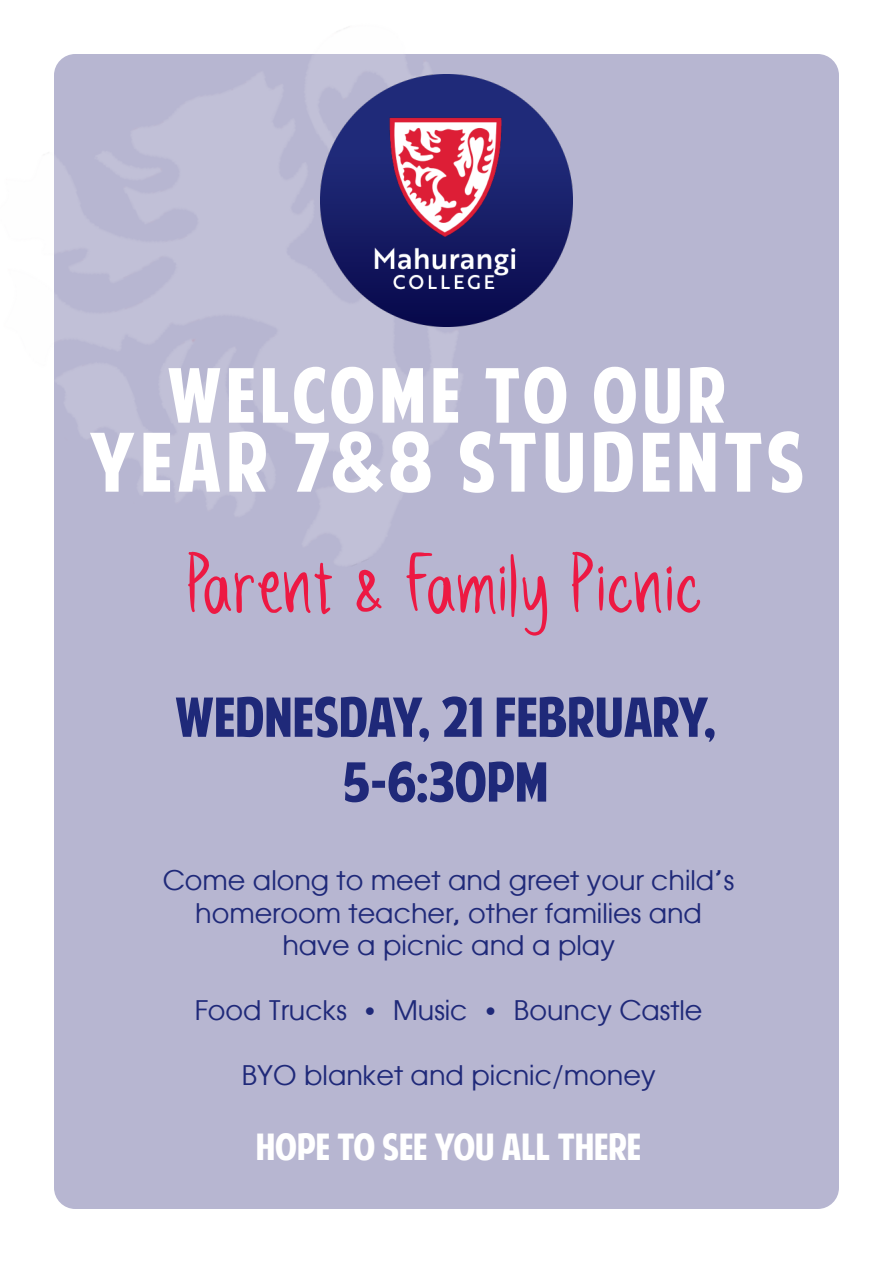
<style>
.page{position:relative;width:893px;height:1263px;background:#fff}
.page>*{position:absolute;margin:0;border:0;box-sizing:border-box;transform-origin:0 0}
.t1{font:81px "American Purpose";letter-spacing:.06em;color:#fff}
.t2{font:75px "American Purpose";letter-spacing:.06em;color:#fff}
.t3{font:67.5px "Vanilla Twilight";color:#ed1943}
.t4{font:54px "American Purpose";color:#1f2979}
.t5{font:36px "American Purpose";color:#fff}
.t6{font:27px "Atlanta";color:#1f2979}
</style>
<div class="page">
<div style="left:54px;top:54px;width:785px;height:1155px;background:#b7b6d1;border-radius:21px"></div>
<img style="left:320px;top:74px;width:253px;height:253px">
<p class="t2" style="left:167px;top:366px;width:560px">WELCOME TO OUR</p>
<p class="t1" style="left:89px;top:430px;width:716px">YEAR 7&amp;8 STUDENTS</p>
<p class="t3" style="left:188px;top:549px;width:517px">Parent &amp; Family Picnic</p>
<p class="t4" style="left:175px;top:696px;width:543px">WEDNESDAY, 21 FEBRUARY,</p>
<p class="t4" style="left:343px;top:761px;width:207px">5-6:30PM</p>
<p class="t6" style="left:163px;top:861px;width:573px">Come along to meet and greet your child’s</p>
<p class="t6" style="left:195px;top:894px;width:508px">homeroom teacher, other families and</p>
<p class="t6" style="left:282px;top:926px;width:334px">have a picnic and a play</p>
<p class="t6" style="left:195px;top:991px;width:509px">Food Trucks • Music • Bouncy Castle</p>
<p class="t6" style="left:242px;top:1056px;width:415px">BYO blanket and picnic/money</p>
<p class="t5" style="left:256px;top:1133px;width:386px">HOPE TO SEE YOU ALL THERE</p>
</div>
